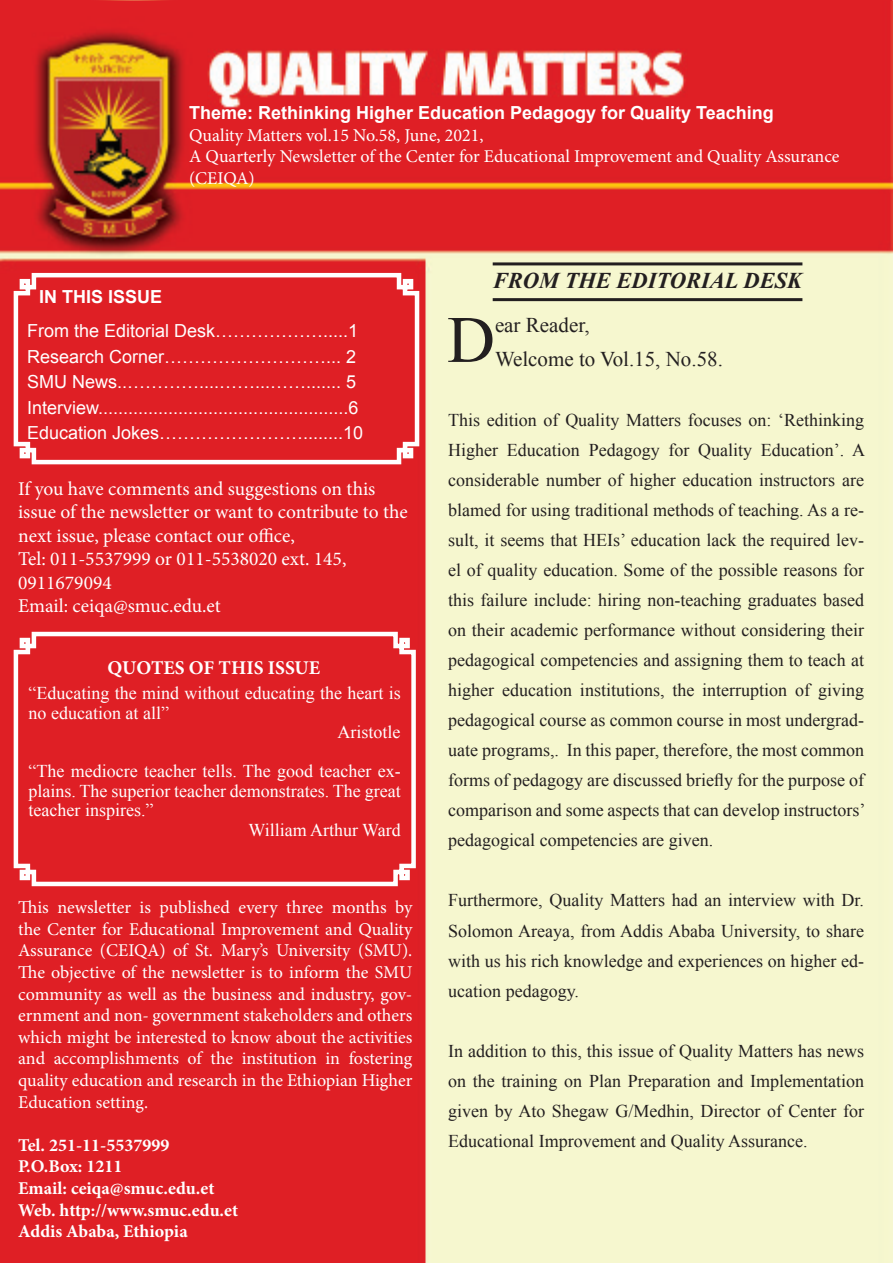
<style>
.page{position:relative;width:893px;height:1263px;background:#fff}
.page>*{position:absolute;margin:0;border:0;box-sizing:border-box;transform-origin:0 0}
.t1{font:66.3px "Times New Roman";color:#231f20}
.t2{font:italic 700 22.5px "Times New Roman";color:#231f20}
.t3{font:21px "Times New Roman";color:#231f20}
.t4{font:19.5px/23.4px "Minion Pro";color:#fff}
.t5{font:700 19.5px "Minion Pro";color:#fff}
.t6{font:18px/30px "Times New Roman";color:#231f20;text-align:justify}
.t7{font:18px/21.6px "Minion Pro";letter-spacing:-.005em;color:#fff}
.t8{font:18px/19.5px "Times New Roman";color:#fff}
.t9{font:18px "Arial";color:#fff}
.t10{font:700 18px "Minion Pro";color:#fff}
.t11{font:700 18px "Arial";color:#fff}
</style>
<div class="page">
<img style="left:0;top:2px;width:893px;height:1261px">
<hr style="left:493px;top:262px;width:309px;height:3px;background:#231f20">
<hr style="left:493px;top:298px;width:309px;height:3px;background:#231f20">
<svg style="left:11px;top:271px;width:411px;height:196px;background:#e12e34"></svg>
<svg style="left:11px;top:629px;width:407px;height:259px;background:#e02c31"></svg>
<p class="t11" style="left:189px;top:101px;width:586px">Theme: Rethinking Higher Education Pedagogy for Quality Teaching</p>
<p class="t7" style="left:189px;top:124px;width:296px">Quality Matters vol.15 No.58, June, 2021,</p>
<p class="t7" style="left:189px;top:146px;width:652px">A Quarterly Newsletter of the Center for Educational Improvement and Quality Assurance (CEIQA)</p>
<p class="t11" style="left:39px;top:284px;width:125px">IN THIS ISSUE</p>
<p class="t9" style="left:27px;top:319px;width:333px">From the Editorial Desk……………….....1</p>
<p class="t9" style="left:27px;top:344px;width:331px">Research Corner………………………... 2</p>
<p class="t9" style="left:27px;top:370px;width:331px">SMU News..…………....……...……....... 5</p>
<p class="t9" style="left:27px;top:395px;width:333px">Interview..................................................6</p>
<p class="t9" style="left:27px;top:421px;width:338px">Education Jokes……………………........10</p>
<p class="t4" style="left:18px;top:477px;width:391px">If you have comments and suggestions on this issue of the newsletter or want to contribute to the next issue, please contact our office,</p>
<p class="t4" style="left:18px;top:547px;width:330px">Tel: 011-5537999 or 011-5538020 ext. 145,<br>0911679094</p>
<p class="t4" style="left:18px;top:594px;width:204px">Email: ceiqa@smuc.edu.et</p>
<p class="t5" style="left:108px;top:654px;width:214px">QUOTES OF THIS ISSUE</p>
<p class="t8" style="left:29px;top:683px;width:374px">“Educating the mind without educating the heart is no education at all”</p>
<p class="t8" style="left:338px;top:722px;width:64px">Aristotle</p>
<p class="t8" style="left:29px;top:761px;width:374px;text-align:justify">“The mediocre teacher tells. The good teacher ex&shy;plains. The superior teacher demonstrates. The great teacher inspires.”</p>
<p class="t8" style="left:249px;top:820px;width:154px">William Arthur Ward</p>
<p class="t7" style="left:18px;top:897px;width:396px;text-align:justify">This newsletter is published every three months by the Center for Educational Improvement and Quality Assurance (CEIQA) of St. Mary’s University (SMU).<br>The objective of the newsletter is to inform the SMU community as well as the business and industry, gov&shy;ernment and non- government stakeholders and others which might be interested to know about the activities and accomplishments of the institution in fostering quality education and research in the Ethiopian Higher Education setting.</p>
<p class="t10" style="left:18px;top:1132px;width:153px">Tel. 251-11-5537999</p>
<p class="t10" style="left:18px;top:1154px;width:106px">P.O.Box: 1211</p>
<p class="t10" style="left:18px;top:1175px;width:198px">Email: ceiqa@smuc.edu.et</p>
<p class="t10" style="left:18px;top:1197px;width:222px">Web. http://www.smuc.edu.et</p>
<p class="t10" style="left:18px;top:1219px;width:171px">Addis Ababa, Ethiopia</p>
<p class="t2" style="left:493px;top:265px;width:311px">FROM THE EDITORIAL DESK</p>
<p class="t1" style="left:447px;top:295px;width:49px">D</p>
<p class="t3" style="left:495px;top:311px;width:96px">ear Reader,</p>
<p class="t3" style="left:495px;top:345px;width:229px">Welcome to Vol.15, No.58.</p>
<p class="t6" style="left:448px;top:405px;width:419px">This edition of Quality Matters focuses on: ‘Rethinking Higher Education Pedagogy for Quality Education’. A considerable number of higher education instructors are blamed for using traditional methods of teaching. As a re&shy;sult, it seems that HEIs’ education lack the required lev&shy;el of quality education. Some of the possible reasons for this failure include: hiring non-teaching graduates based on their academic performance without considering their pedagogical competencies and assigning them to teach at higher education institutions, the interruption of giving pedagogical course as common course in most undergrad&shy;uate programs,. In this paper, therefore, the most common forms of pedagogy are discussed briefly for the purpose of comparison and some aspects that can develop instructors’ pedagogical competencies are given.</p>
<p class="t6" style="left:448px;top:885px;width:417px">Furthermore, Quality Matters had an interview with Dr.<br>Solomon Areaya, from Addis Ababa University, to share with us his rich knowledge and experiences on higher ed&shy;ucation pedagogy.</p>
<p class="t6" style="left:448px;top:1035px;width:417px">In addition to this, this issue of Quality Matters has news on the training on Plan Preparation and Implementation given by Ato Shegaw G/Medhin, Director of Center for Educational Improvement and Quality Assurance.</p>
</div>
